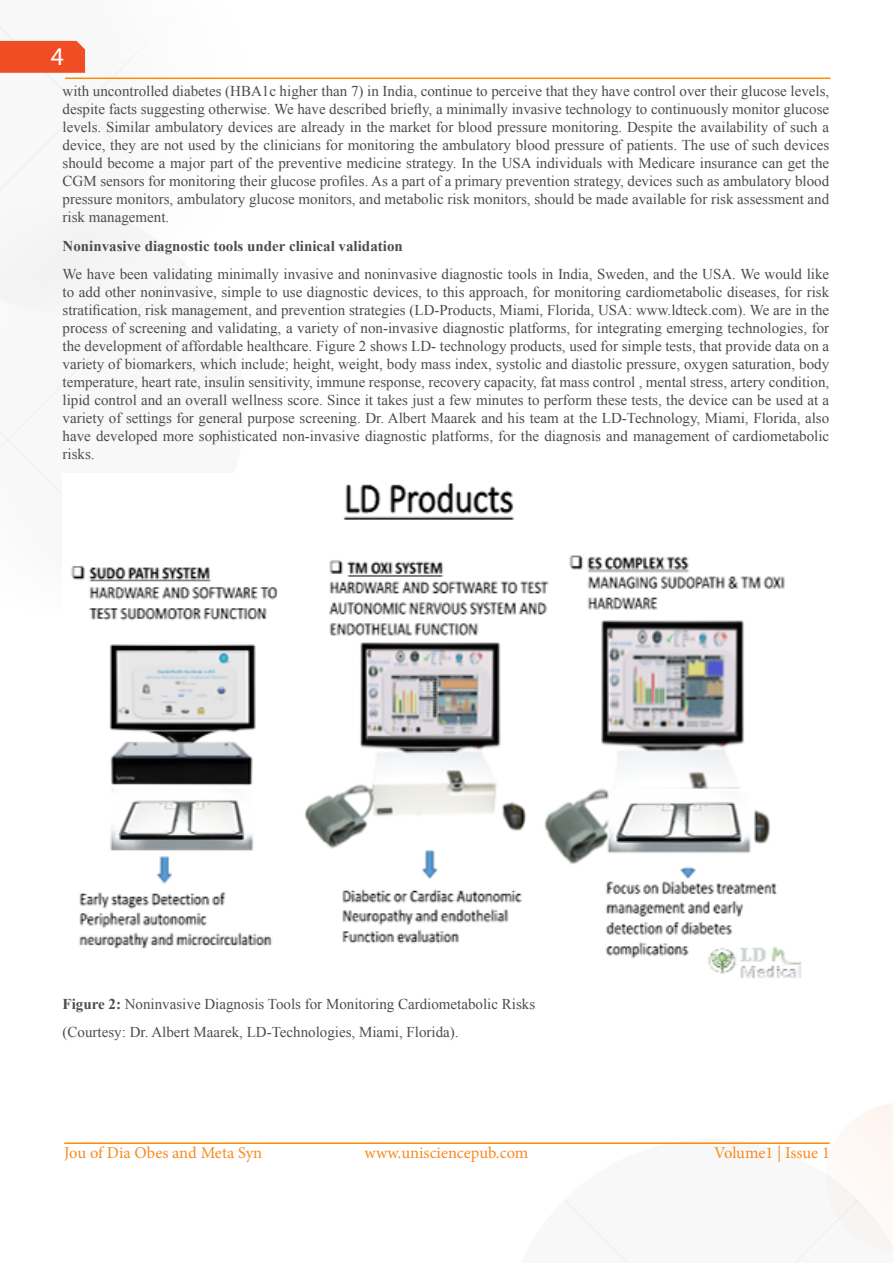
<style>
.page{position:relative;width:893px;height:1263px;background:#fff}
.page>*{position:absolute;margin:0;border:0;box-sizing:border-box;transform-origin:0 0}
.SUBHEAD{font:25.5px "Myriad Pro";color:#fff}
.t1{font:16.5px "Minion Pro";color:#f68b21}
.BODY{font:15px/18px "Times New Roman";color:#4b4c4d;text-align:justify}
.BODY-2{font:700 15px "Times New Roman";color:#4b4c4d}
.s1{font-weight:700}
</style>
<div class="page">
<svg style="left:841px;top:1103px;width:52px;height:36px"></svg>
<svg style="left:0;top:27px;width:289px;height:164px"></svg>
<svg style="left:564px;top:1139px;width:329px;height:124px"></svg>
<div style="left:0;top:41px;width:85px;height:32px;background:#f04d24"></div>
<svg style="left:0;top:210px;width:185px;height:285px"></svg>
<hr style="left:64px;top:1142px;width:766px;height:2px;background:#ff8b01">
<hr style="left:65px;top:78px;width:765px;height:1px;background:#ff8b01">
<img style="left:63px;top:473px;width:739px;height:506px">
<p class="SUBHEAD" style="left:51px;top:40px;width:15px">4</p>
<p class="BODY" style="left:63px;top:82px;width:768px">with uncontrolled diabetes (HBA1c higher than 7) in India, continue to perceive that they have control over their glucose levels, despite facts suggesting otherwise. We have described briefly, a minimally invasive technology to continuously monitor glucose levels. Similar ambulatory devices are already in the market for blood pressure monitoring. Despite the availability of such a device, they are not used by the clinicians for monitoring the ambulatory blood pressure of patients. The use of such devices should become a major part of the preventive medicine strategy. In the USA individuals with Medicare insurance can get the CGM sensors for monitoring their glucose profiles. As a part of a primary prevention strategy, devices such as ambulatory blood pressure monitors, ambulatory glucose monitors, and metabolic risk monitors, should be made available for risk assessment and risk management.</p>
<p class="BODY-2" style="left:63px;top:235px;width:342px">Noninvasive diagnostic tools under clinical validation</p>
<p class="BODY" style="left:63px;top:265px;width:768px">We have been validating minimally invasive and noninvasive diagnostic tools in India, Sweden, and the USA. We would like to add other noninvasive, simple to use diagnostic devices, to this approach, for monitoring cardiometabolic diseases, for risk stratification, risk management, and prevention strategies (LD-Products, Miami, Florida, USA: www.ldteck.com). We are in the process of screening and validating, a variety of non-invasive diagnostic platforms, for integrating emerging technologies, for the development of affordable healthcare. Figure 2 shows LD- technology products, used for simple tests, that provide data on a variety of biomarkers, which include; height, weight, body mass index, systolic and diastolic pressure, oxygen saturation, body temperature, heart rate, insulin sensitivity, immune response, recovery capacity, fat mass control , mental stress, artery condition, lipid control and an overall wellness score. Since it takes just a few minutes to perform these tests, the device can be used at a variety of settings for general purpose screening. Dr. Albert Maarek and his team at the LD-Technology, Miami, Florida, also have developed more sophisticated non-invasive diagnostic platforms, for the diagnosis and management of cardiometabolic risks.</p>
<p class="BODY" style="left:63px;top:994px;width:474px"><span class="s1">Figure 2:</span> Noninvasive Diagnosis Tools for Monitoring Cardiometabolic Risks</p>
<p class="BODY" style="left:63px;top:1023px;width:397px">(Courtesy: Dr. Albert Maarek, LD-Technologies, Miami, Florida).</p>
<p class="t1" style="left:64px;top:1142px;width:200px">Jou of Dia Obes and Meta Syn</p>
<p class="t1" style="left:365px;top:1142px;width:165px">www.unisciencepub.com</p>
<p class="t1" style="left:714px;top:1142px;width:117px">Volume1 | Issue 1</p>
</div>
